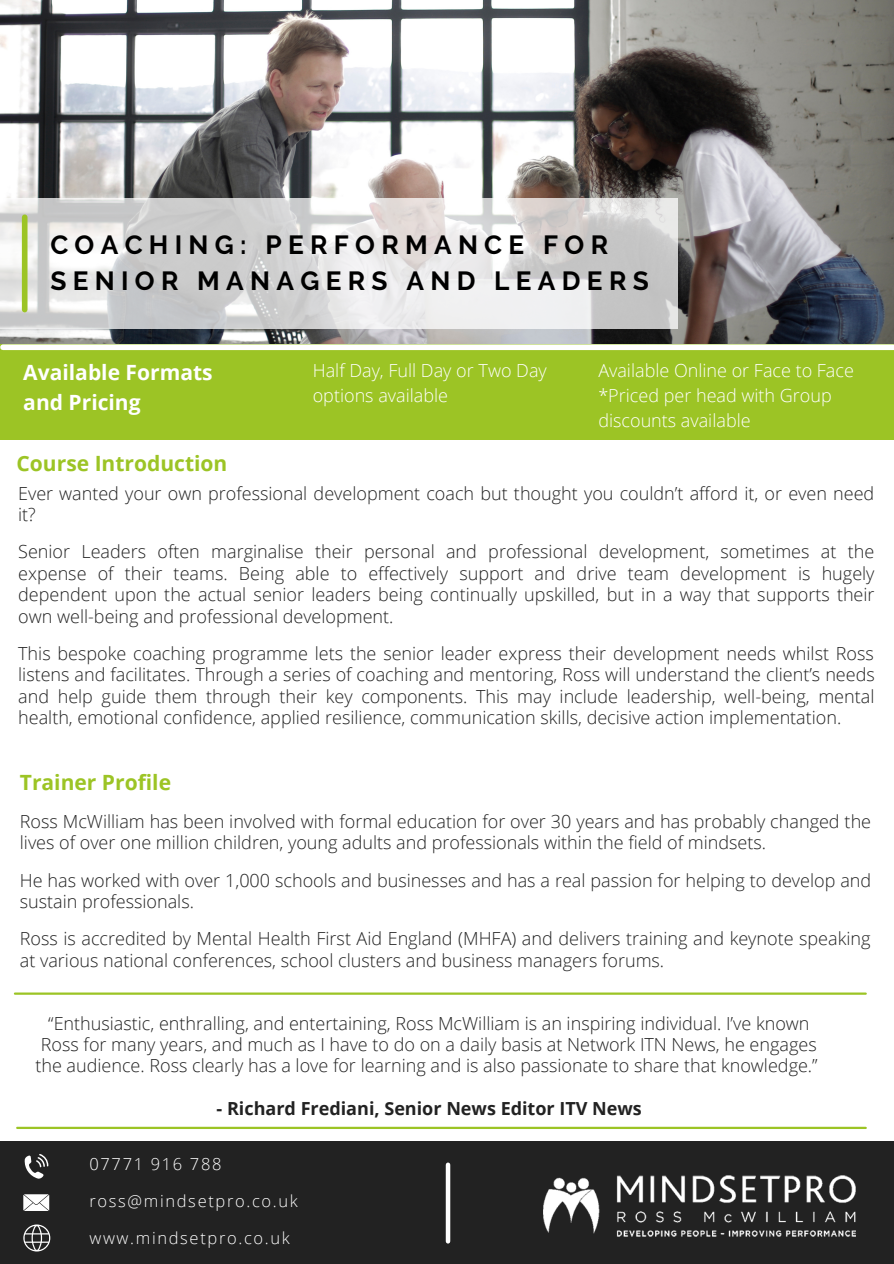
<style>
.page{position:relative;width:894px;height:1264px;background:#fff}
.page>*{position:absolute;margin:0;border:0;box-sizing:border-box;transform-origin:0 0}
.t1{font:700 26.25px/36px "Raleway";letter-spacing:.24em;color:#000}
.t2{font:700 21px "Open Sans";color:#9cc425}
.t3{font:700 21px/29.2px "Open Sans";color:#fff}
.t4{font:300 18px/21.5px "Open Sans";color:#222}
.t5{font:300 18px/24.8px "Open Sans";color:#fff}
.t6{font:700 18px "Open Sans";color:#222}
.t7{font:300 16.5px "Open Sans";letter-spacing:.1em;color:#fff}
</style>
<div class="page">
<img style="left:0;top:0;width:893px;height:344px">
<svg style="left:0;top:198px;width:677px;height:131px"></svg>
<div style="left:0;top:1141px;width:893px;height:122px;background:#222"></div>
<div style="left:0;top:344px;width:893px;height:96px;background:#9cc425"></div>
<div style="left:22px;top:217px;width:6px;height:92px;background:#9cc425"></div>
<img style="left:543px;top:1175px;width:311px;height:62px">
<div style="left:3px;top:344px;width:889px;height:6px;background:#fff"></div>
<svg style="left:25px;top:1154px;width:23px;height:24px"></svg>
<svg style="left:23px;top:1194px;width:26px;height:16px"></svg>
<svg style="left:23px;top:1224px;width:27px;height:27px"></svg>
<div style="left:445px;top:1164px;width:5px;height:77px;background:#fff"></div>
<hr style="left:15px;top:992px;width:850px;height:2px;background:#9cc425">
<hr style="left:17px;top:1126px;width:848px;height:2px;background:#9cc425">
<p class="t1" style="left:50px;top:227px;width:599px">COACHING: PERFORMANCE FOR<br>SENIOR MANAGERS AND LEADERS</p>
<p class="t3" style="left:23px;top:357px;width:191px">Available Formats and Pricing</p>
<p class="t5" style="left:313px;top:358px;width:235px">Half Day, Full Day or Two Day options available</p>
<p class="t2" style="left:17px;top:448px;width:212px">Course Introduction</p>
<p class="t5" style="left:598px;top:358px;width:257px">Available Online or Face to Face</p>
<p class="t5" style="left:598px;top:382px;width:235px">*Priced per head with Group discounts available</p>
<p class="t4" style="left:18px;top:482px;width:857px">Ever wanted your own professional development coach but thought you couldn’t afford it, or even need it?</p>
<p class="t4" style="left:18px;top:540px;width:857px;text-align:justify">Senior Leaders often marginalise their personal and professional development, sometimes at the expense of their teams. Being able to effectively support and drive team development is hugely dependent upon the actual senior leaders being continually upskilled, but in a way that supports their own well-being and professional development.</p>
<p class="t4" style="left:18px;top:642px;width:857px;text-align:justify">This bespoke coaching programme lets the senior leader express their development needs whilst Ross listens and facilitates. Through a series of coaching and mentoring, Ross will understand the client’s needs and help guide them through their key components. This may include leadership, well-being, mental health, emotional confidence, applied resilience, communication skills, decisive action implementation.</p>
<p class="t2" style="left:20px;top:767px;width:153px">Trainer Profile</p>
<p class="t4" style="left:20px;top:810px;width:852px">Ross McWilliam has been involved with formal education for over 30 years and has probably changed the lives of over one million children, young adults and professionals within the field of mindsets.</p>
<p class="t4" style="left:20px;top:869px;width:852px">He has worked with over 1,000 schools and businesses and has a real passion for helping to develop and sustain professionals.</p>
<p class="t4" style="left:20px;top:927px;width:851px">Ross is accredited by Mental Health First Aid England (MHFA) and delivers training and keynote speaking at various national conferences, school clusters and business managers forums.</p>
<p class="t4" style="left:35px;top:1011px;width:783px;text-align:center">“Enthusiastic, enthralling, and entertaining, Ross McWilliam is an inspiring individual. I’ve known<br>Ross for many years, and much as I have to do on a daily basis at Network ITN News, he engages the audience. Ross clearly has a love for learning and is also passionate to share that knowledge.”</p>
<p class="t6" style="left:216px;top:1096px;width:426px">- Richard Frediani, Senior News Editor ITV News</p>
<p class="t7" style="left:89px;top:1151px;width:133px">07771 916 788</p>
<p class="t7" style="left:89px;top:1189px;width:210px">ross@mindsetpro.co.uk</p>
<p class="t7" style="left:89px;top:1226px;width:202px">www.mindsetpro.co.uk</p>
</div>
